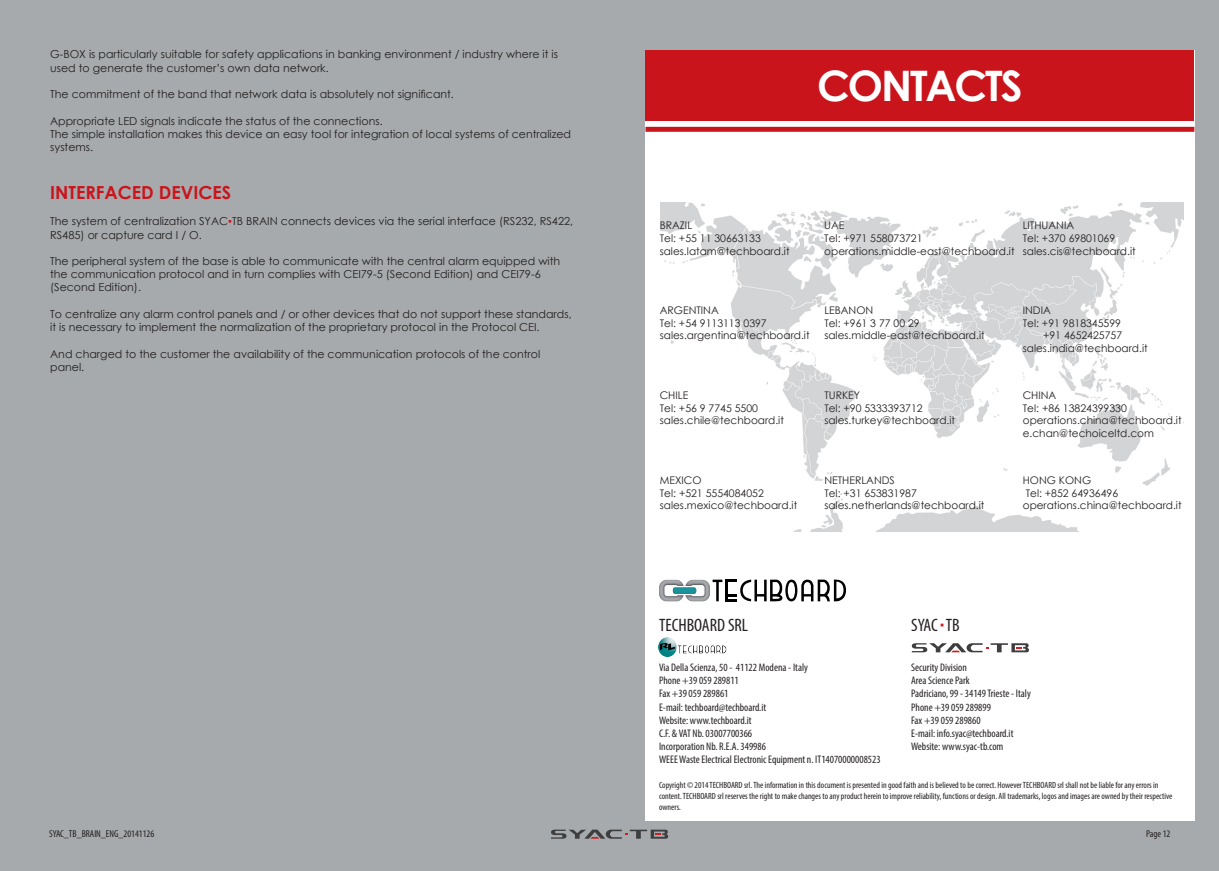
<style>
.page{position:relative;width:1219px;height:871px;background:#fff}
.page>*{position:absolute;margin:0;border:0;box-sizing:border-box;transform-origin:0 0}
.t1{font:700 42px "Century Gothic";letter-spacing:-.05em;color:#fff}
.t2{font:condensed 18px "Myriad Pro";color:#231f20}
.t3{font:700 18px "Century Gothic";color:#ca141c}
.t4{font:11px/13.2px "Century Gothic";color:#231f20}
.t5{font:condensed 11px "Myriad Pro";color:#231f20}
.t6{font:10.5px "Century Gothic";color:#231f20}
.t7{font:condensed 10px "Myriad Pro";color:#231f20}
.t8{font:condensed 9px/10.8px "Myriad Pro";color:#231f20}
.s1{color:#ca141c}
</style>
<div class="page">
<div style="left:0;top:0;width:1219px;height:870px;background:#a7aaac"></div>
<svg style="left:551px;top:829px;width:117px;height:9px"></svg>
<div style="left:645px;top:50px;width:550px;height:770px;background:#fff"></div>
<svg style="left:659px;top:579px;width:187px;height:22px"></svg>
<img style="left:659px;top:637px;width:67px;height:19px">
<svg style="left:912px;top:643px;width:117px;height:9px"></svg>
<img style="left:661px;top:203px;width:523px;height:328px">
<div style="left:645px;top:50px;width:549px;height:70px;background:#ca141c"></div>
<div style="left:645px;top:127px;width:549px;height:5px;background:#ca141c"></div>
<p class="t4" style="left:50px;top:48px;width:509px">G-BOX is particularly suitable for safety applications in banking environment / industry where it is used to generate the customer’s own data network.</p>
<p class="t4" style="left:50px;top:87px;width:405px">The commitment of the band that network data is absolutely not significant.</p>
<p class="t4" style="left:50px;top:114px;width:334px">Appropriate LED signals indicate the status of the connections.</p>
<p class="t4" style="left:50px;top:127px;width:522px">The simple installation makes this device an easy tool for integration of local systems of centralized systems.</p>
<p class="t3" style="left:50px;top:179px;width:183px">INTERFACED DEVICES</p>
<p class="t4" style="left:50px;top:214px;width:525px">The system of centralization SYAC<span class="s1">▪</span>TB BRAIN connects devices via the serial interface (RS232, RS422,<br>RS485) or capture card I / O.</p>
<p class="t4" style="left:50px;top:254px;width:511px">The peripheral system of the base is able to communicate with the central alarm equipped with the communication protocol and in turn complies with CEI79-5 (Second Edition) and CEI79-6 (Second Edition).</p>
<p class="t4" style="left:50px;top:307px;width:523px">To centralize any alarm control panels and / or other devices that do not support these standards, it is necessary to implement the normalization of the proprietary protocol in the Protocol CEI.</p>
<p class="t4" style="left:50px;top:346px;width:492px">And charged to the customer the availability of the communication protocols of the control panel.</p>
<p class="t1" style="left:817px;top:54px;width:207px">CONTACTS</p>
<p class="t6" style="left:660px;top:218px;width:34px">BRAZIL</p>
<p class="t6" style="left:660px;top:231px;width:103px">Tel: +55 11 30663133</p>
<p class="t6" style="left:660px;top:243px;width:131px">sales.latam@techboard.it</p>
<p class="t6" style="left:824px;top:218px;width:22px">UAE</p>
<p class="t6" style="left:824px;top:231px;width:100px">Tel: +971 558073721</p>
<p class="t6" style="left:824px;top:243px;width:192px">operations.middle-east@techboard.it</p>
<p class="t6" style="left:1023px;top:218px;width:53px">LITHUANIA</p>
<p class="t6" style="left:1023px;top:231px;width:94px">Tel: +370 69801069</p>
<p class="t6" style="left:1023px;top:243px;width:114px">sales.cis@techboard.it</p>
<p class="t6" style="left:660px;top:303px;width:61px">ARGENTINA</p>
<p class="t6" style="left:660px;top:315px;width:109px">Tel: +54 9113113 0397</p>
<p class="t6" style="left:660px;top:328px;width:151px">sales.argentina@techboard.it</p>
<p class="t6" style="left:824px;top:303px;width:50px">LEBANON</p>
<p class="t6" style="left:824px;top:315px;width:97px">Tel: +961 3 77 00 29</p>
<p class="t6" style="left:824px;top:328px;width:162px">sales.middle-east@techboard.it</p>
<p class="t6" style="left:1023px;top:303px;width:30px">INDIA</p>
<p class="t6" style="left:1023px;top:315px;width:100px">Tel: +91 9818345599</p>
<p class="t6" style="left:1043px;top:328px;width:81px">+91 4652425757</p>
<p class="t6" style="left:1023px;top:341px;width:126px">sales.india@techboard.it</p>
<p class="t6" style="left:660px;top:388px;width:30px">CHILE</p>
<p class="t6" style="left:660px;top:400px;width:100px">Tel: +56 9 7745 5500</p>
<p class="t6" style="left:660px;top:413px;width:126px">sales.chile@techboard.it</p>
<p class="t6" style="left:824px;top:388px;width:37px">TURKEY</p>
<p class="t6" style="left:824px;top:400px;width:100px">Tel: +90 5333393712</p>
<p class="t6" style="left:824px;top:413px;width:132px">sales.turkey@techboard.it</p>
<p class="t6" style="left:1023px;top:388px;width:35px">CHINA</p>
<p class="t6" style="left:1023px;top:400px;width:106px">Tel: +86 13824399330</p>
<p class="t6" style="left:1023px;top:413px;width:160px">operations.china@techboard.it</p>
<p class="t6" style="left:1023px;top:425px;width:133px">e.chan@techoiceltd.com</p>
<p class="t6" style="left:660px;top:472px;width:43px">MEXICO</p>
<p class="t6" style="left:660px;top:485px;width:106px">Tel: +521 5554084052</p>
<p class="t6" style="left:660px;top:498px;width:139px">sales.mexico@techboard.it</p>
<p class="t6" style="left:824px;top:472px;width:72px">NETHERLANDS</p>
<p class="t6" style="left:824px;top:485px;width:94px">Tel: +31 653831987</p>
<p class="t6" style="left:824px;top:498px;width:162px">sales.netherlands@techboard.it</p>
<p class="t6" style="left:1023px;top:472px;width:70px">HONG KONG</p>
<p class="t6" style="left:1026px;top:485px;width:94px">Tel: +852 64936496</p>
<p class="t6" style="left:1023px;top:498px;width:160px">operations.china@techboard.it</p>
<p class="t2" style="left:659px;top:613px;width:91px">TECHBOARD SRL</p>
<p class="t2" style="left:911px;top:613px;width:50px">SYAC TB</p>
<p class="t5" style="left:659px;top:660px;width:150px">Via Della Scienza, 50 - 41122 Modena - Italy</p>
<p class="t5" style="left:659px;top:673px;width:81px">Phone +39 059 289811</p>
<p class="t5" style="left:659px;top:687px;width:71px">Fax +39 059 289861</p>
<p class="t5" style="left:659px;top:700px;width:109px">E-mail: techboard@techboard.it</p>
<p class="t5" style="left:659px;top:713px;width:94px">Website: www.techboard.it</p>
<p class="t5" style="left:659px;top:726px;width:95px">C.F. &amp; VAT Nb. 03007700366</p>
<p class="t5" style="left:659px;top:739px;width:108px">Incorporation Nb. R.E.A. 349986</p>
<p class="t5" style="left:659px;top:753px;width:223px">WEEE Waste Electrical Electronic Equipment n. IT14070000008523</p>
<p class="t5" style="left:911px;top:660px;width:57px">Security Division</p>
<p class="t5" style="left:911px;top:673px;width:60px">Area Science Park</p>
<p class="t5" style="left:911px;top:687px;width:121px">Padriciano, 99 - 34149 Trieste - Italy</p>
<p class="t5" style="left:911px;top:700px;width:81px">Phone +39 059 289899</p>
<p class="t5" style="left:911px;top:713px;width:71px">Fax +39 059 289860</p>
<p class="t5" style="left:911px;top:726px;width:104px">E-mail: info.syac@techboard.it</p>
<p class="t5" style="left:911px;top:739px;width:94px">Website: www.syac-tb.com</p>
<p class="t8" style="left:659px;top:779px;width:515px">Copyright © 2014 TECHBOARD srl. The information in this document is presented in good faith and is believed to be correct. However TECHBOARD srl shall not be liable for any errors in content. TECHBOARD srl reserves the right to make changes to any product herein to improve reliability, functions or design. All trademarks, logos and images are owned by their respective owners.</p>
<p class="t7" style="left:49px;top:827px;width:107px">SYAC_TB_BRAIN_ENG_20141126</p>
<p class="t7" style="left:1146px;top:827px;width:26px">Page 12</p>
</div>
